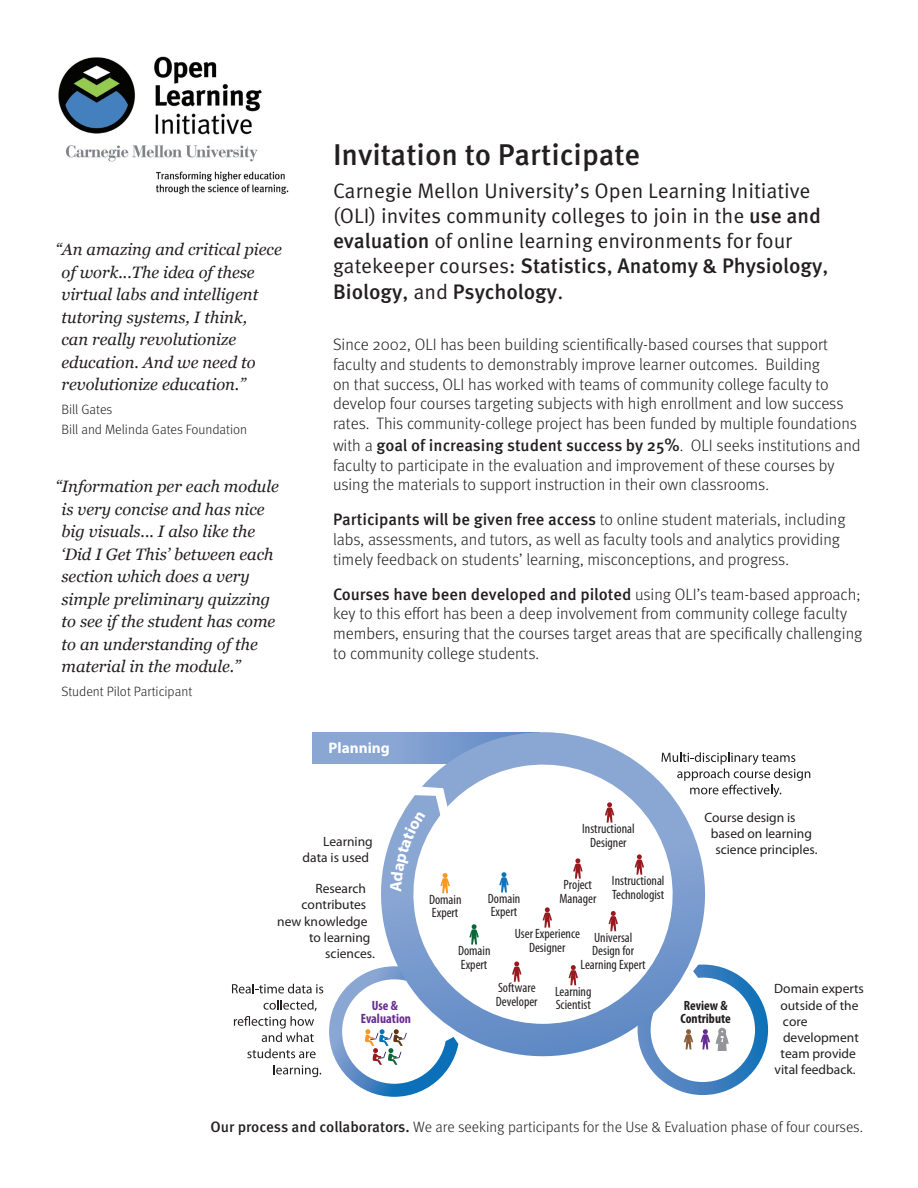
<style>
.page{position:relative;width:918px;height:1188px;background:#fff}
.page>*{position:absolute;margin:0;border:0;box-sizing:border-box;transform-origin:0 0}
.Heading_I{font:500 30px "Meta OT";color:#231f20}
.Intro{font:21px/25.2px "Meta OT Norm";color:#231f20}
.t1{font:300 16.5px/19.8px "Meta OT";color:#231f20}
.t2{font:italic 16.5px/22.5px "Georgia";color:#231f20}
.t3{font:700 15.3px "Myriad Pro";color:#fff}
.Background{font:300 15px "Meta OT";color:#231f20}
.t4{font:condensed 13.5px/13.5px "Myriad Pro";color:#231f20}
.t5{font:13.5px/16.2px "Myriad Pro";color:#231f20;text-align:right}
.t6{font:300 13.5px "Meta OT";color:#231f20}
.t7{font:700 condensed 13.5px/13.5px "Myriad Pro";color:#231f20}
.t8{font:700 condensed 13.5px/13.5px "Myriad Pro";color:#652d91;text-align:center}
.s1{font-family:"Meta OT";font-weight:500}
.s2{font-weight:500}
.s3{font-weight:500;font-size:18px}
</style>
<div class="page">
<img style="left:58px;top:56px;width:231px;height:139px">
<svg style="left:232px;top:984px;width:91px;height:9px"></svg>
<svg style="left:234px;top:1000px;width:83px;height:42px"></svg>
<svg style="left:247px;top:1049px;width:69px;height:9px"></svg>
<svg style="left:273px;top:1065px;width:48px;height:12px"></svg>
<svg style="left:654px;top:966px;width:114px;height:129px"></svg>
<svg style="left:329px;top:975px;width:116px;height:122px"></svg>
<svg style="left:362px;top:972px;width:352px;height:101px"></svg>
<div style="left:312px;top:732px;width:227px;height:32px;background:#8aa7d4"></div>
<svg style="left:718px;top:752px;width:92px;height:45px"></svg>
<svg style="left:368px;top:732px;width:350px;height:337px"></svg>
<svg style="left:569px;top:965px;width:9px;height:20px"></svg>
<svg style="left:609px;top:911px;width:9px;height:20px"></svg>
<svg style="left:635px;top:854px;width:9px;height:21px"></svg>
<svg style="left:605px;top:802px;width:9px;height:21px"></svg>
<svg style="left:573px;top:858px;width:10px;height:21px"></svg>
<svg style="left:512px;top:961px;width:9px;height:21px"></svg>
<svg style="left:543px;top:907px;width:9px;height:21px"></svg>
<svg style="left:469px;top:924px;width:10px;height:21px"></svg>
<svg style="left:499px;top:872px;width:10px;height:20px"></svg>
<svg style="left:390px;top:787px;width:60px;height:106px"></svg>
<p class="t2" style="left:62px;top:239px;width:222px;text-indent:-6px">“An amazing and critical piece of work...The idea of these virtual labs and intelligent tutoring systems, I think,<br>can really revolutionize education. And we need to revolutionize education.”</p>
<p class="t6" style="left:62px;top:402px;width:52px">Bill Gates</p>
<p class="t6" style="left:62px;top:421px;width:187px">Bill and Melinda Gates Foundation</p>
<p class="t2" style="left:62px;top:476px;width:219px;text-indent:-6px">“Information per each module is very concise and has nice big visuals... I also like the ‘Did I Get This’ between each section which does a very simple preliminary quizzing to see if the student has come to an understanding of the material in the module.”</p>
<p class="t6" style="left:62px;top:684px;width:132px">Student Pilot Participant</p>
<p class="Heading_I" style="left:333px;top:136px;width:309px">Invitation to Participate</p>
<p class="Intro" style="left:333px;top:178px;width:497px">Carnegie Mellon University’s Open Learning Initiative (OLI) invites community colleges to join in the <span class="s1">use and evaluation</span> of online learning environments for four gatekeeper courses: <span class="s1">Statistics</span>, <span class="s1">Anatomy &amp; Physiology</span>, <span class="s1">Biology</span>, and <span class="s1">Psychology</span>.</p>
<p class="t1" style="left:333px;top:335px;width:525px">Since 2002, OLI has been building scientifically-based courses that support faculty and students to demonstrably improve learner outcomes. Building<br>on that success, OLI has worked with teams of community college faculty to develop four courses targeting subjects with high enrollment and low success rates. This community-college project has been funded by multiple foundations</p>
<p class="t1" style="left:333px;top:435px;width:529px">with a <span class="s2">goal of increasing student success by 25</span><span class="s3">%</span>. OLI seeks institutions and faculty to participate in the evaluation and improvement of these courses by using the materials to support instruction in their own classrooms.</p>
<p class="t1" style="left:333px;top:510px;width:514px"><span class="s2">Participants will be given free access</span> to online student materials, including labs, assessments, and tutors, as well as faculty tools and analytics providing timely feedback on students’ learning, misconceptions, and progress.</p>
<p class="t1" style="left:333px;top:584px;width:531px"><span class="s2">Courses have been developed and piloted</span> using OLI’s team-based approach; key to this effort has been a deep involvement from community college faculty members, ensuring that the courses target areas that are specifically challenging to community college students.</p>
<p class="t3" style="left:329px;top:738px;width:63px">Planning</p>
<p class="t5" style="left:303px;top:833px;width:72px">Learning data is used</p>
<p class="t5" style="left:315px;top:880px;width:52px">Research</p>
<p class="t5" style="left:302px;top:897px;width:66px">contributes</p>
<p class="t5" style="left:277px;top:913px;width:92px">new knowledge</p>
<p class="t5" style="left:309px;top:929px;width:63px">to learning</p>
<p class="t5" style="left:325px;top:945px;width:51px">sciences.</p>
<p class="t8" style="left:361px;top:998px;width:52px">Use &amp;<br>Evaluation</p>
<p class="t4" style="left:582px;top:822px;width:54px;text-align:center">Instructional<br>Designer</p>
<p class="t4" style="left:559px;top:878px;width:39px;text-align:center">Project<br>Manager</p>
<p class="t4" style="left:612px;top:874px;width:54px">Instructional<br>Technologist</p>
<p class="t4" style="left:488px;top:892px;width:34px">Domain<br>Expert</p>
<p class="t4" style="left:429px;top:892px;width:34px">Domain<br>Expert</p>
<p class="t4" style="left:458px;top:944px;width:34px">Domain<br>Expert</p>
<p class="t4" style="left:515px;top:927px;width:67px;text-align:center">User Experience<br>Designer</p>
<p class="t4" style="left:581px;top:930px;width:66px;text-align:center">Universal<br>Design for<br>Learning Expert</p>
<p class="t4" style="left:496px;top:981px;width:43px">Software<br>Developer</p>
<p class="t4" style="left:555px;top:984px;width:38px">Learning<br>Scientist</p>
<p class="t5" style="left:704px;top:809px;width:93px">Course design is</p>
<p class="t5" style="left:711px;top:825px;width:103px">based on learning</p>
<p class="t5" style="left:715px;top:841px;width:104px">science principles.</p>
<p class="t7" style="left:680px;top:998px;width:52px">Review &amp;<br>Contribute</p>
<p class="t5" style="left:774px;top:980px;width:91px">Domain experts</p>
<p class="t5" style="left:780px;top:997px;width:80px">outside of the</p>
<p class="t5" style="left:783px;top:1013px;width:26px">core</p>
<p class="t5" style="left:783px;top:1029px;width:77px">development</p>
<p class="t5" style="left:781px;top:1045px;width:77px">team provide</p>
<p class="t5" style="left:775px;top:1061px;width:83px">vital feedback.</p>
<p class="Background" style="left:211px;top:1118px;width:654px"><span class="s2">Our process and collaborators.</span> We are seeking participants for the Use &amp; Evaluation phase of four courses.</p>
</div>
